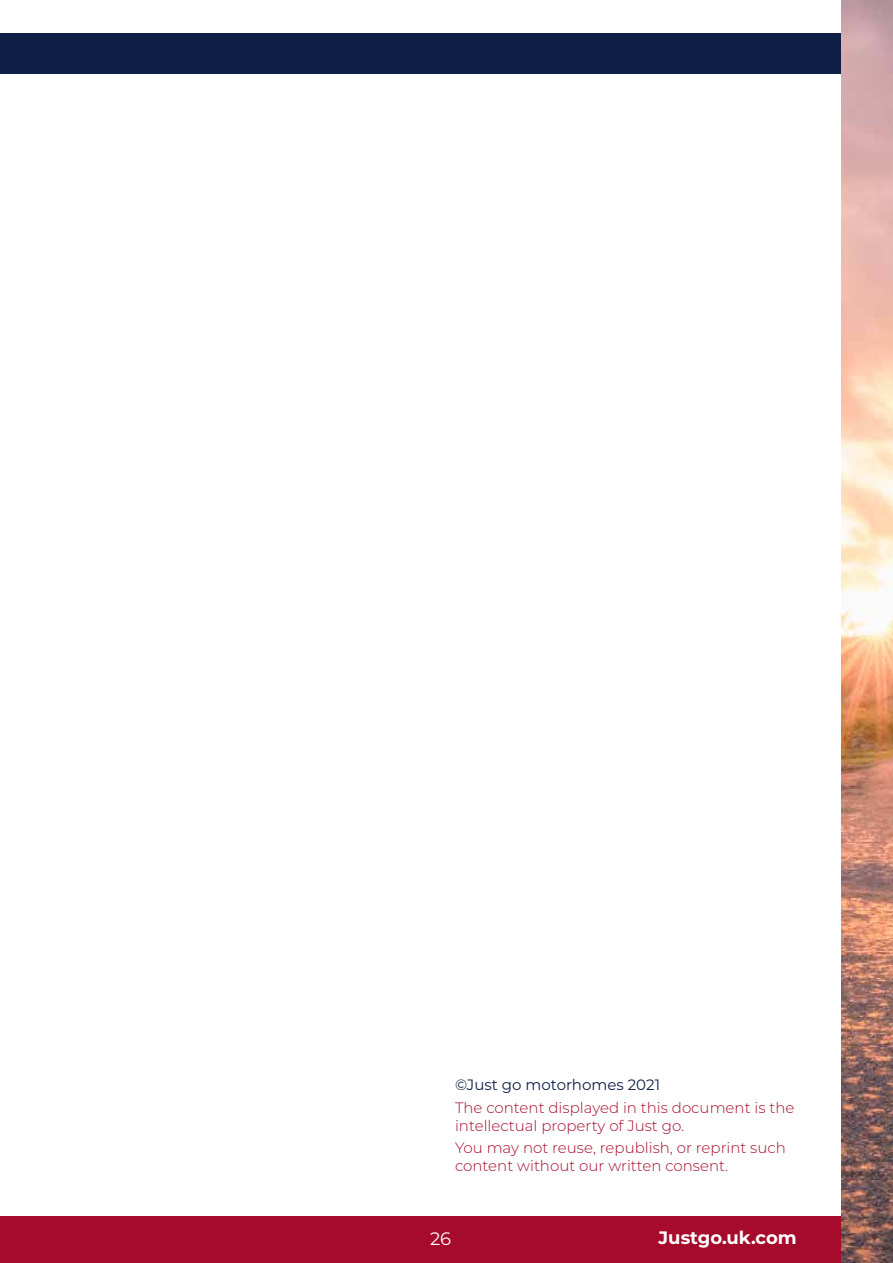
<style>
.page{position:relative;width:893px;height:1263px;background:#fff}
.page>*{position:absolute;margin:0;border:0;box-sizing:border-box;transform-origin:0 0}
.t1{font:700 18px "Montserrat";color:#fff}
.t2{font:18px "Montserrat";color:#fff}
.t3{font:300 15px/18px "Montserrat";color:#a70b2b}
.t4{font:15px "Montserrat";color:#101f45}
</style>
<div class="page">
<div style="left:0;top:34px;width:893px;height:40px;background:#101f45"></div>
<div style="left:0;top:1216px;width:893px;height:47px;background:#a70b2b"></div>
<img style="left:842px;top:0;width:51px;height:1263px">
<p class="t4" style="left:455px;top:1075px;width:207px">©Just go motorhomes 2021</p>
<p class="t3" style="left:455px;top:1098px;width:341px">The content displayed in this document is the intellectual property of Just go.</p>
<p class="t3" style="left:455px;top:1138px;width:332px">You may not reuse, republish, or reprint such content without our written consent.</p>
<p class="t2" style="left:430px;top:1227px;width:23px">26</p>
<p class="t1" style="left:659px;top:1225px;width:140px">Justgo.uk.com</p>
</div>
